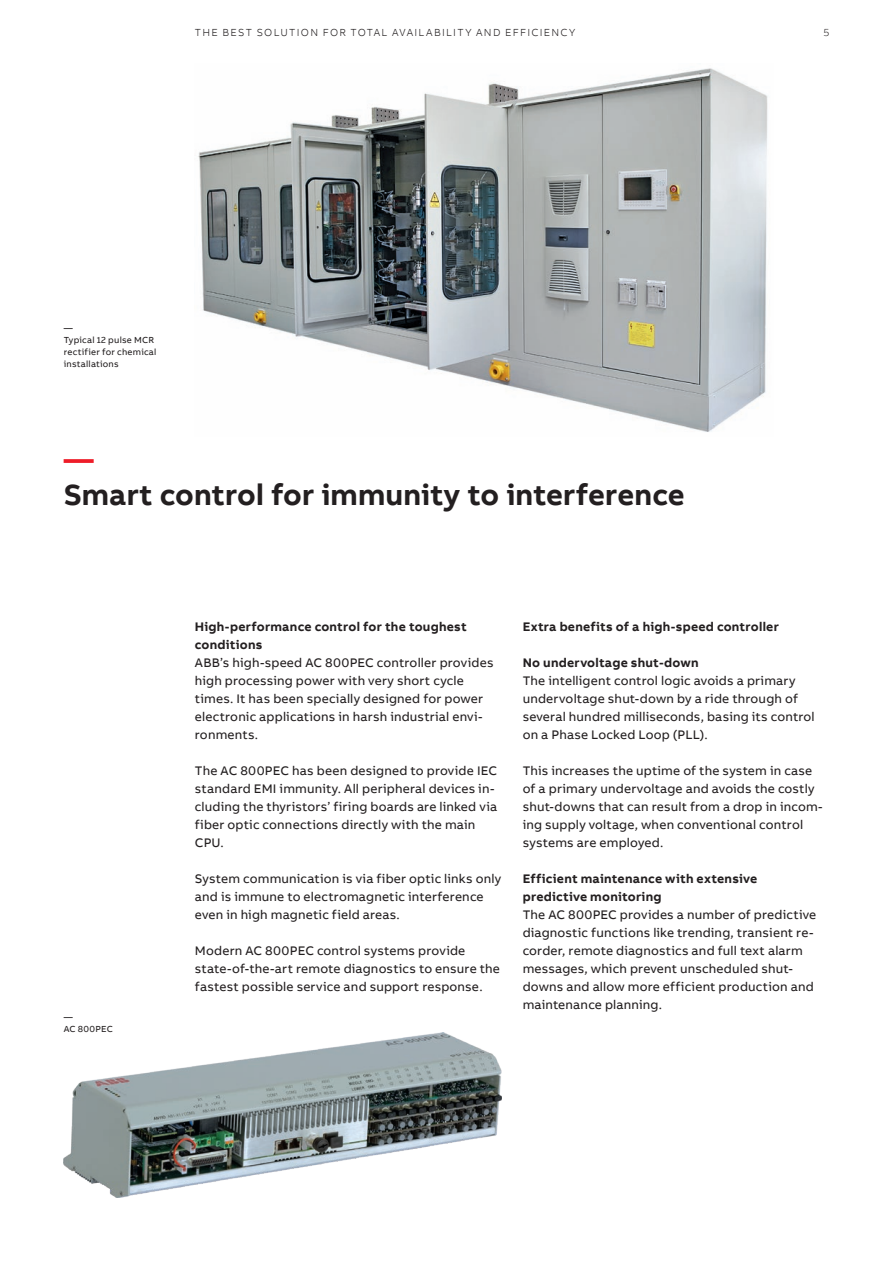
<style>
.page{position:relative;width:893px;height:1263px;background:#fff}
.page>*{position:absolute;margin:0;border:0;box-sizing:border-box;transform-origin:0 0}
.t1{font:700 30px "AB Bvoice";color:#231f20}
.t2{font:700 30px "AB Bvoice";color:#ee1c28}
.t3{font:12.75px/18px "AB Bvoice";letter-spacing:.015em;color:#231f20}
.t4{font:700 12.75px/18px "AB Bvoice";letter-spacing:.02em;color:#231f20}
.t5{font:300 10.5px "AB Bvoice";letter-spacing:.12em;color:#231f20}
.t6{font:9px/12px "AB Bvoice";letter-spacing:.025em;color:#231f20}
</style>
<div class="page">
<img style="left:198px;top:68px;width:570px;height:364px">
<img style="left:64px;top:1032px;width:437px;height:166px">
<p class="t5" style="left:195px;top:26px;width:382px">THE BEST SOLUTION FOR TOTAL AVAILABILITY AND EFFICIENCY</p>
<p class="t5" style="left:823px;top:26px;width:7px">5</p>
<p class="t6" style="left:64px;top:322px;width:94px">—<br>Typical 12 pulse MCR rectifier for chemical installations</p>
<h1 class="t2" style="left:64px;top:440px;width:31px">—</h1>
<h1 class="t1" style="left:64px;top:476px;width:622px">Smart control for immunity to interference</h1>
<p class="t6" style="left:64px;top:1011px;width:51px">—<br>AC 800PEC</p>
<p class="t4" style="left:195px;top:617px;width:273px">High-performance control for the toughest conditions</p>
<p class="t3" style="left:195px;top:654px;width:300px">ABB’s high-speed AC 800PEC controller provides high processing power with very short cycle times. It has been specially designed for power electronic applications in harsh industrial envi&shy;ronments.</p>
<p class="t3" style="left:195px;top:762px;width:304px">The AC 800PEC has been designed to provide IEC standard EMI immunity. All peripheral devices in&shy;cluding the thyristors’ firing boards are linked via fiber optic connections directly with the main CPU.</p>
<p class="t3" style="left:195px;top:870px;width:308px">System communication is via fiber optic links only and is immune to electromagnetic interference even in high magnetic field areas.</p>
<p class="t3" style="left:195px;top:942px;width:307px">Modern AC 800PEC control systems provide state-of-the-art remote diagnostics to ensure the fastest possible service and support response.</p>
<p class="t4" style="left:523px;top:617px;width:258px">Extra benefits of a high-speed controller</p>
<p class="t4" style="left:523px;top:653px;width:178px">No undervoltage shut-down</p>
<p class="t3" style="left:523px;top:672px;width:294px">The intelligent control logic avoids a primary undervoltage shut-down by a ride through of several hundred milliseconds, basing its control on a Phase Locked Loop (PLL).</p>
<p class="t3" style="left:523px;top:762px;width:302px">This increases the uptime of the system in case of a primary undervoltage and avoids the costly shut-downs that can result from a drop in incom&shy;ing supply voltage, when conventional control systems are employed.</p>
<p class="t4" style="left:523px;top:870px;width:236px">Efficient maintenance with extensive predictive monitoring</p>
<p class="t3" style="left:523px;top:906px;width:295px">The AC 800PEC provides a number of predictive diagnostic functions like trending, transient re&shy;corder, remote diagnostics and full text alarm messages, which prevent unscheduled shut&shy;downs and allow more efficient production and maintenance planning.</p>
</div>
